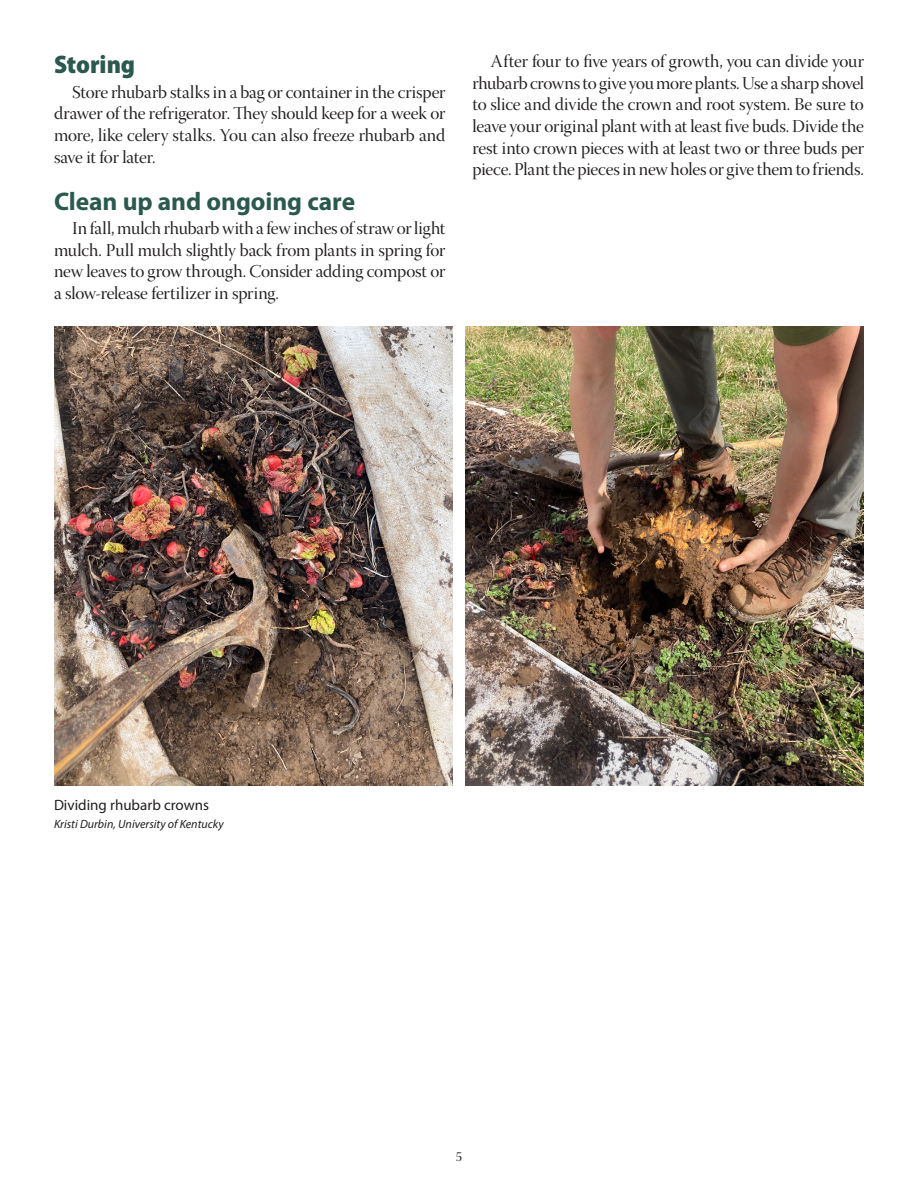
<style>
.page{position:relative;width:918px;height:1188px;background:#fff}
.page>*{position:absolute;margin:0;border:0;box-sizing:border-box;transform-origin:0 0}
._1{font:700 25.5px "Myriad Pro";letter-spacing:-.005em;color:#2c594f}
._1-2{font:900 semi-condensed 25.5px "Myriad Pro";letter-spacing:-.005em;color:#2c594f}
.body{font:18px/21.6px "Warnock Pro Disp";letter-spacing:-.01em;color:#231f20;text-align:justify}
.caption{font:15px "Myriad Pro";color:#231f20}
.t1{font:13.5px "Warnock Pro Disp";color:#231f20}
.caption-2{font:italic 12px "Myriad Pro";color:#231f20}
</style>
<div class="page">
<img style="left:54px;top:326px;width:398px;height:459px">
<img style="left:466px;top:326px;width:398px;height:459px">
<p class="_1-2" style="left:54px;top:48px;width:83px">Storing</p>
<p class="body" style="left:54px;top:83px;width:393px;text-indent:18px">Store rhubarb stalks in a bag or container in the crisper drawer of the refrigerator. They should keep for a week or more, like celery stalks. You can also freeze rhubarb and save it for later.</p>
<p class="_1" style="left:54px;top:184px;width:303px">Clean up and ongoing care</p>
<p class="body" style="left:54px;top:220px;width:393px;text-indent:18px">In fall, mulch rhubarb with a few inches of straw or light mulch. Pull mulch slightly back from plants in spring for new leaves to grow through. Consider adding compost or a slow-release fertilizer in spring.</p>
<p class="body" style="left:472px;top:53px;width:393px;text-indent:18px">After four to five years of growth, you can divide your rhubarb crowns to give you more plants. Use a sharp shovel to slice and divide the crown and root system. Be sure to leave your original plant with at least five buds. Divide the rest into crown pieces with at least two or three buds per piece. Plant the pieces in new holes or give them to friends.</p>
<p class="caption" style="left:54px;top:795px;width:156px">Dividing rhubarb crowns</p>
<p class="caption-2" style="left:54px;top:816px;width:171px">Kristi Durbin, University of Kentucky</p>
<p class="t1" style="left:456px;top:1149px;width:8px">5</p>
</div>
